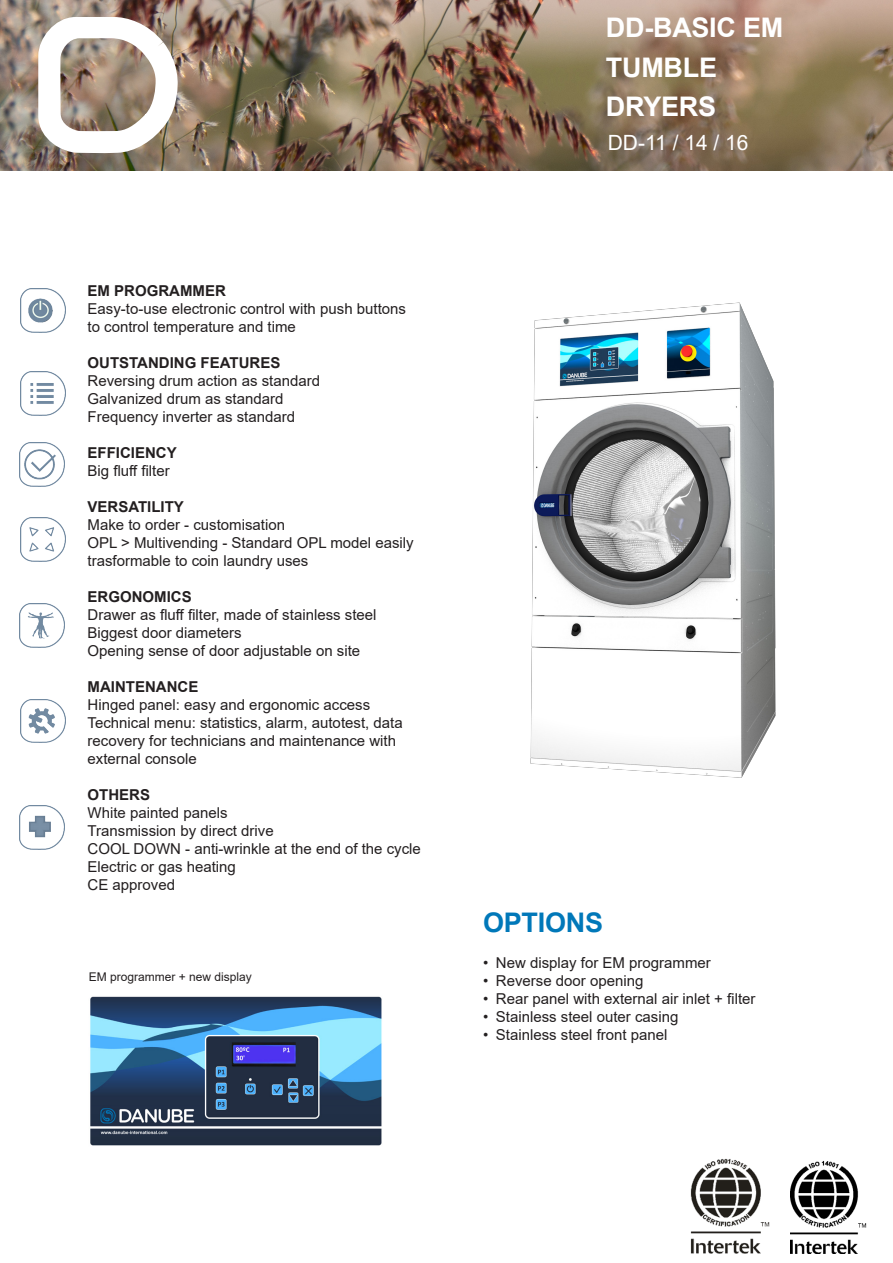
<style>
.page{position:relative;width:893px;height:1263px;background:#fff}
.page>*{position:absolute;margin:0;border:0;box-sizing:border-box;transform-origin:0 0}
.t1{font:700 27px/39.9px "Arial";letter-spacing:-.01em;color:#fff}
.t2{font:700 27px "Arial";letter-spacing:-.01em;color:#0078b9}
.t3{font:21px "Arial";color:#fff}
.t4{font:15px/18px "Arial";color:#231f20}
.t5{font:700 15px "Arial";color:#231f20}
.t6{font:12px "Arial";color:#231f20}
</style>
<div class="page">
<img style="left:0;top:0;width:893px;height:170px">
<img style="left:31px;top:10px;width:160px;height:150px">
<img style="left:791px;top:1161px;width:76px;height:92px">
<img style="left:690px;top:1158px;width:80px;height:96px">
<img style="left:20px;top:806px;width:44px;height:44px">
<img style="left:20px;top:371px;width:45px;height:44px">
<img style="left:20px;top:443px;width:44px;height:43px">
<img style="left:20px;top:699px;width:45px;height:44px">
<img style="left:21px;top:289px;width:45px;height:44px">
<img style="left:20px;top:517px;width:45px;height:44px">
<img style="left:20px;top:603px;width:44px;height:44px">
<img style="left:530px;top:302px;width:246px;height:476px">
<img style="left:90px;top:996px;width:292px;height:150px">
<p class="t5" style="left:88px;top:280px;width:140px">EM PROGRAMMER</p>
<p class="t4" style="left:88px;top:300px;width:320px">Easy-to-use electronic control with push buttons to control temperature and time</p>
<p class="t5" style="left:88px;top:352px;width:194px">OUTSTANDING FEATURES</p>
<p class="t4" style="left:88px;top:372px;width:234px">Reversing drum action as standard</p>
<p class="t4" style="left:88px;top:390px;width:197px">Galvanized drum as standard</p>
<p class="t4" style="left:88px;top:408px;width:209px">Frequency inverter as standard</p>
<p class="t5" style="left:88px;top:442px;width:91px">EFFICIENCY</p>
<p class="t4" style="left:88px;top:462px;width:84px">Big fluff filter</p>
<p class="t5" style="left:88px;top:496px;width:98px">VERSATILITY</p>
<p class="t4" style="left:88px;top:516px;width:199px">Make to order - customisation</p>
<p class="t4" style="left:88px;top:534px;width:328px">OPL &gt; Multivending - Standard OPL model easily trasformable to coin laundry uses</p>
<p class="t5" style="left:88px;top:586px;width:106px">ERGONOMICS</p>
<p class="t4" style="left:88px;top:606px;width:290px">Drawer as fluff filter, made of stainless steel</p>
<p class="t4" style="left:88px;top:624px;width:156px">Biggest door diameters</p>
<p class="t4" style="left:88px;top:642px;width:274px">Opening sense of door adjustable on site</p>
<p class="t5" style="left:88px;top:676px;width:112px">MAINTENANCE</p>
<p class="t4" style="left:88px;top:696px;width:284px">Hinged panel: easy and ergonomic access</p>
<p class="t4" style="left:88px;top:714px;width:317px">Technical menu: statistics, alarm, autotest, data</p>
<p class="t4" style="left:88px;top:732px;width:310px">recovery for technicians and maintenance with</p>
<p class="t4" style="left:88px;top:750px;width:111px">external console</p>
<p class="t5" style="left:88px;top:784px;width:64px">OTHERS</p>
<p class="t4" style="left:88px;top:804px;width:142px">White painted panels</p>
<p class="t4" style="left:88px;top:822px;width:188px">Transmission by direct drive</p>
<p class="t4" style="left:88px;top:840px;width:335px">COOL DOWN - anti-wrinkle at the end of the cycle</p>
<p class="t4" style="left:88px;top:858px;width:150px">Electric or gas heating</p>
<p class="t4" style="left:88px;top:876px;width:89px">CE approved</p>
<p class="t6" style="left:89px;top:968px;width:165px">EM programmer + new display</p>
<p class="t1" style="left:606px;top:8px;width:179px">DD-BASIC EM</p>
<p class="t1" style="left:606px;top:47px;width:113px">TUMBLE<br>DRYERS</p>
<p class="t3" style="left:608px;top:128px;width:142px">DD-11 / 14 / 16</p>
<p class="t2" style="left:483px;top:903px;width:121px">OPTIONS</p>
<p class="t4" style="left:483px;top:953px;width:229px">• New display for EM programmer</p>
<p class="t4" style="left:483px;top:971px;width:162px">• Reverse door opening</p>
<p class="t4" style="left:483px;top:989px;width:274px">• Rear panel with external air inlet + filter</p>
<p class="t4" style="left:483px;top:1007px;width:197px">• Stainless steel outer casing</p>
<p class="t4" style="left:483px;top:1025px;width:186px">• Stainless steel front panel</p>
</div>
